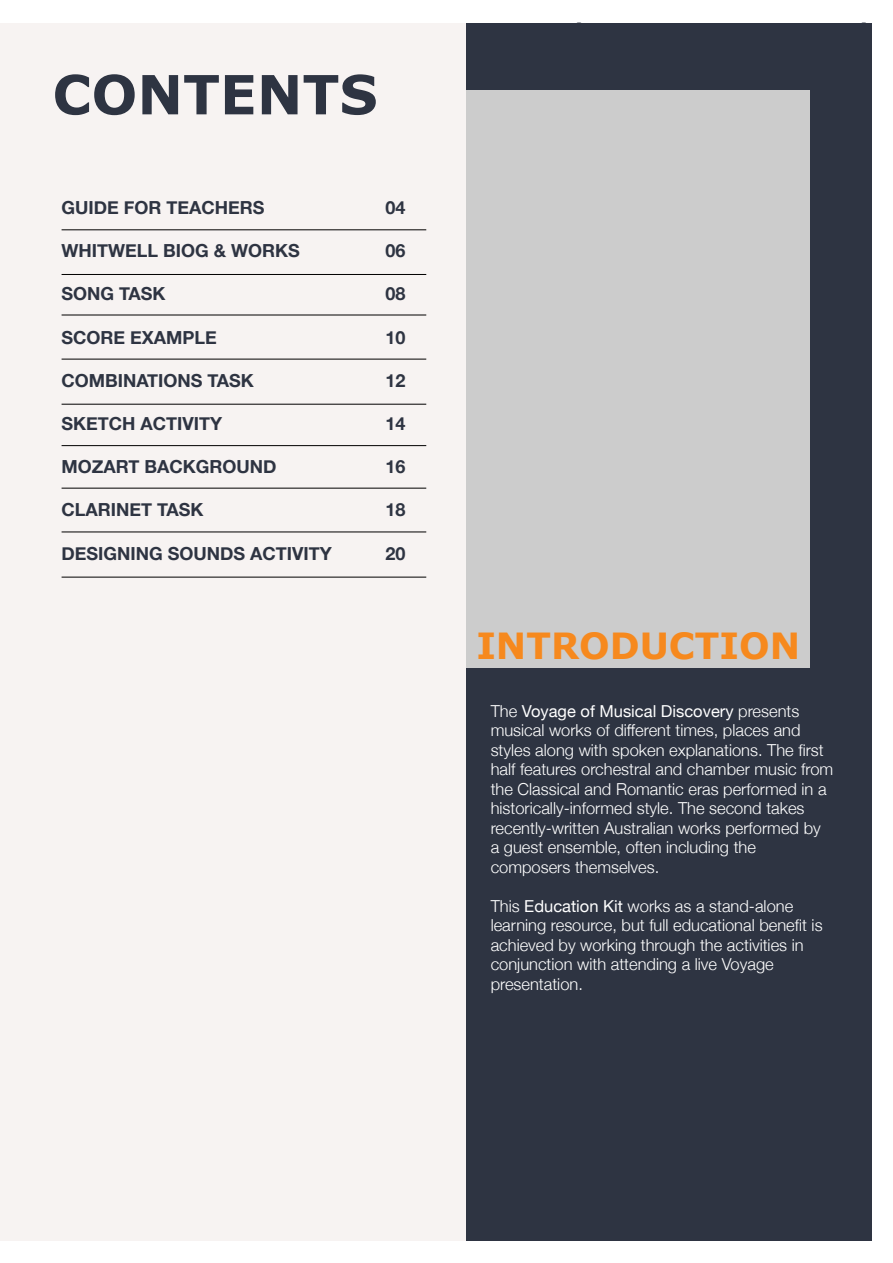
<style>
.page{position:relative;width:893px;height:1263px;background:#fff}
.page>*{position:absolute;margin:0;border:0;box-sizing:border-box;transform-origin:0 0}
.t1{font:700 54px "Verdana";color:#2e3442}
.t2{font:700 36px "Verdana";color:#f6891e}
.t3{font:700 18px "Helvetica Neue";color:#2e3442}
.t4{font:300 16.5px/19.5px "Helvetica Neue";color:#fff}
.s1{font-weight:400}
</style>
<div class="page">
<div style="left:0;top:23px;width:872px;height:1218px;background:#f7f3f2"></div>
<div style="left:466px;top:23px;width:406px;height:1217px;background:#2e3442"></div>
<div style="left:466px;top:90px;width:343px;height:578px;background:#ccc"></div>
<hr style="left:62px;top:532px;width:364px;height:1px;background:#010000">
<hr style="left:62px;top:577px;width:364px;height:1px;background:#010000">
<hr style="left:62px;top:488px;width:364px;height:1px;background:#010000">
<hr style="left:62px;top:445px;width:364px;height:1px;background:#010000">
<hr style="left:62px;top:274px;width:364px;height:1px;background:#010000">
<hr style="left:62px;top:315px;width:364px;height:1px;background:#010000">
<hr style="left:62px;top:359px;width:364px;height:1px;background:#010000">
<hr style="left:62px;top:404px;width:364px;height:1px;background:#010000">
<hr style="left:62px;top:229px;width:364px;height:1px;background:#010000">
<h1 class="t1" style="left:52px;top:73px;width:327px">CONTENTS</h1>
<p class="t3" style="left:62px;top:196px;width:205px">GUIDE FOR TEACHERS</p>
<p class="t3" style="left:386px;top:196px;width:22px">04</p>
<p class="t3" style="left:62px;top:240px;width:240px">WHITWELL BIOG &amp; WORKS</p>
<p class="t3" style="left:386px;top:240px;width:22px">06</p>
<p class="t3" style="left:62px;top:283px;width:106px">SONG TASK</p>
<p class="t3" style="left:386px;top:283px;width:22px">08</p>
<p class="t3" style="left:62px;top:326px;width:157px">SCORE EXAMPLE</p>
<p class="t3" style="left:386px;top:326px;width:22px">10</p>
<p class="t3" style="left:62px;top:369px;width:194px">COMBINATIONS TASK</p>
<p class="t3" style="left:386px;top:369px;width:22px">12</p>
<p class="t3" style="left:62px;top:412px;width:162px">SKETCH ACTIVITY</p>
<p class="t3" style="left:386px;top:412px;width:22px">14</p>
<p class="t3" style="left:62px;top:456px;width:217px">MOZART BACKGROUND</p>
<p class="t3" style="left:386px;top:456px;width:22px">16</p>
<p class="t3" style="left:62px;top:499px;width:144px">CLARINET TASK</p>
<p class="t3" style="left:386px;top:499px;width:22px">18</p>
<p class="t3" style="left:62px;top:542px;width:272px">DESIGNING SOUNDS ACTIVITY</p>
<p class="t3" style="left:386px;top:542px;width:22px">20</p>
<h2 class="t2" style="left:476px;top:631px;width:325px">INTRODUCTION</h2>
<p class="t4" style="left:491px;top:701px;width:344px">The <span class="s1">Voyage of Musical Discovery</span> presents musical works of different times, places and styles along with spoken explanations. The first half features orchestral and chamber music from the Classical and Romantic eras performed in a historically-informed style. The second takes recently-written Australian works performed by a guest ensemble, often including the composers themselves.</p>
<p class="t4" style="left:491px;top:896px;width:333px">This <span class="s1">Education Kit</span> works as a stand-alone learning resource, but full educational benefit is achieved by working through the activities in conjunction with attending a live Voyage presentation.</p>
</div>
